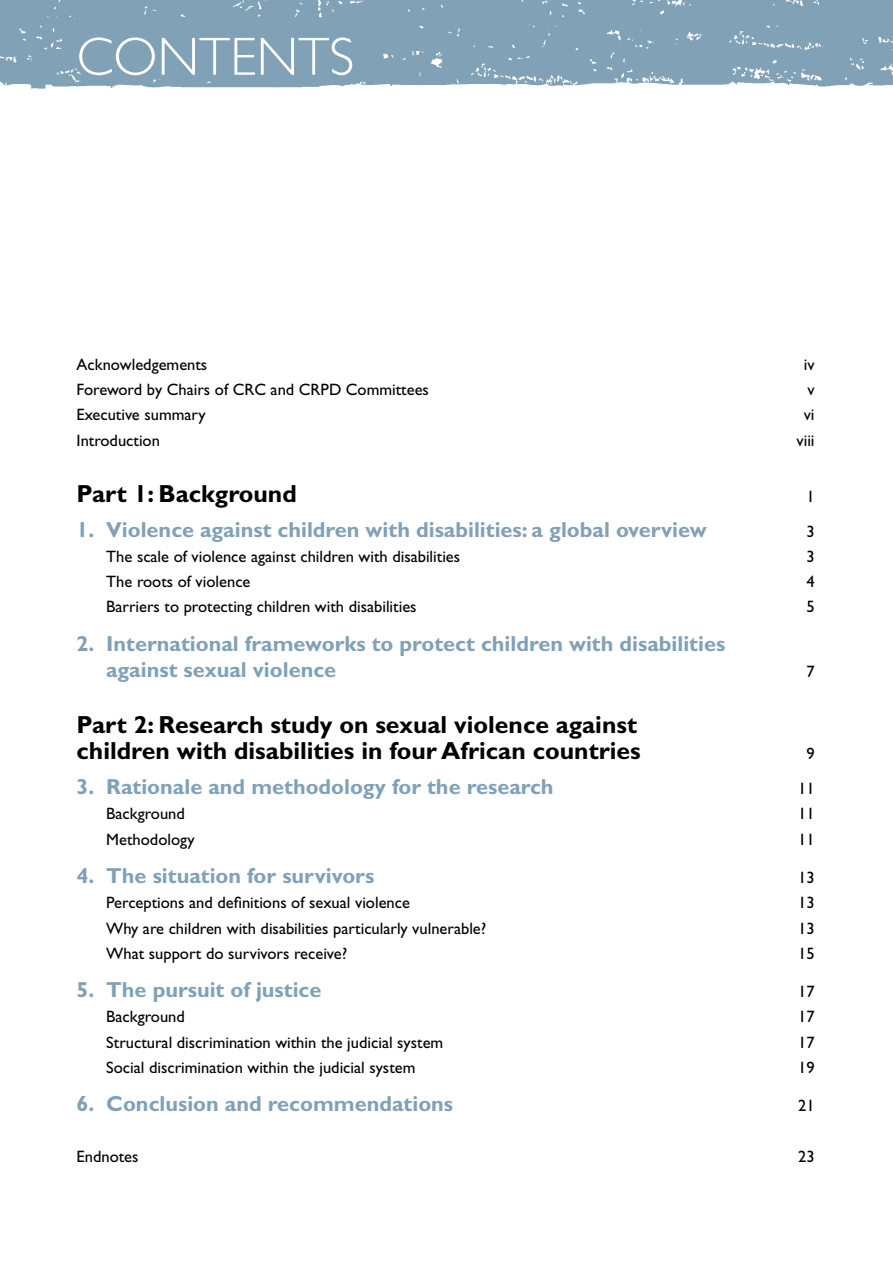
<style>
.page{position:relative;width:893px;height:1263px;background:#fff}
.page>*{position:absolute;margin:0;border:0;box-sizing:border-box;transform-origin:0 0}
.t1{font:300 54px "Gill Sans";color:#fff}
.t2{font:700 24.75px/26.2px "Gill Sans";color:#000}
.t3{font:700 21.75px/26.2px "Gill Sans";color:#80a1b6}
.t4{font:16.5px "Gill Sans";color:#000}
</style>
<div class="page">
<img style="left:0;top:0;width:893px;height:89px">
<div style="left:68px;top:22px;width:314px;height:61px;background:#80a1b6"></div>
<h1 class="t1" style="left:77px;top:26px;width:279px">CONTENTS</h1>
<p class="t4" style="left:77px;top:355px;width:132px">acknowledgements</p>
<p class="t4" style="left:804px;top:355px;width:12px">iv</p>
<p class="t4" style="left:77px;top:380px;width:354px">Foreword by chairs of crc and crPd committees</p>
<p class="t4" style="left:807px;top:380px;width:9px">v</p>
<p class="t4" style="left:77px;top:405px;width:131px">executive summary</p>
<p class="t4" style="left:804px;top:405px;width:12px">vi</p>
<p class="t4" style="left:77px;top:431px;width:85px">introduction</p>
<p class="t4" style="left:796px;top:431px;width:20px">viii</p>
<h2 class="t2" style="left:77px;top:480px;width:222px">Part 1: Background</h2>
<p class="t4" style="left:806px;top:487px;width:10px">1</p>
<h3 class="t3" style="left:77px;top:516px;width:632px">1. Violence against children with disabilities: a global overview</h3>
<p class="t4" style="left:806px;top:522px;width:10px">3</p>
<p class="t4" style="left:106px;top:547px;width:355px">the scale of violence against children with disabilities</p>
<p class="t4" style="left:806px;top:547px;width:10px">3</p>
<p class="t4" style="left:106px;top:572px;width:146px">the roots of violence</p>
<p class="t4" style="left:806px;top:572px;width:10px">4</p>
<p class="t4" style="left:106px;top:597px;width:312px">barriers to protecting children with disabilities</p>
<p class="t4" style="left:806px;top:597px;width:10px">5</p>
<h3 class="t3" style="left:106px;top:630px;width:620px;text-indent:-30px">2. International frameworks to protect children with disabilities against sexual violence</h3>
<p class="t4" style="left:806px;top:662px;width:10px">7</p>
<h2 class="t2" style="left:77px;top:711px;width:566px">Part 2: Research study on sexual violence against children with disabilities in four African countries</h2>
<p class="t4" style="left:806px;top:744px;width:10px">9</p>
<h3 class="t3" style="left:77px;top:773px;width:479px">3. Rationale and methodology for the research</h3>
<p class="t4" style="left:798px;top:779px;width:18px">11</p>
<p class="t4" style="left:106px;top:804px;width:80px">background</p>
<p class="t4" style="left:798px;top:804px;width:18px">11</p>
<p class="t4" style="left:106px;top:830px;width:90px">Methodology</p>
<p class="t4" style="left:798px;top:830px;width:18px">11</p>
<h3 class="t3" style="left:77px;top:862px;width:299px">4. The situation for survivors</h3>
<p class="t4" style="left:798px;top:868px;width:18px">13</p>
<p class="t4" style="left:106px;top:893px;width:305px">Perceptions and definitions of sexual violence</p>
<p class="t4" style="left:798px;top:893px;width:18px">13</p>
<p class="t4" style="left:106px;top:918px;width:382px">why are children with disabilities particularly vulnerable?</p>
<p class="t4" style="left:798px;top:918px;width:18px">13</p>
<p class="t4" style="left:106px;top:944px;width:242px">what support do survivors receive?</p>
<p class="t4" style="left:798px;top:944px;width:18px">15</p>
<h3 class="t3" style="left:77px;top:976px;width:246px">5. The pursuit of justice</h3>
<p class="t4" style="left:798px;top:982px;width:18px">17</p>
<p class="t4" style="left:106px;top:1007px;width:80px">background</p>
<p class="t4" style="left:798px;top:1007px;width:18px">17</p>
<p class="t4" style="left:106px;top:1032px;width:338px">structural discrimination within the judicial system</p>
<p class="t4" style="left:798px;top:1032px;width:18px">17</p>
<p class="t4" style="left:106px;top:1058px;width:311px">social discrimination within the judicial system</p>
<p class="t4" style="left:798px;top:1058px;width:18px">19</p>
<h3 class="t3" style="left:77px;top:1090px;width:378px">6. Conclusion and recommendations</h3>
<p class="t4" style="left:798px;top:1096px;width:18px">21</p>
<p class="t4" style="left:77px;top:1146px;width:64px">endnotes</p>
<p class="t4" style="left:798px;top:1146px;width:18px">23</p>
</div>
